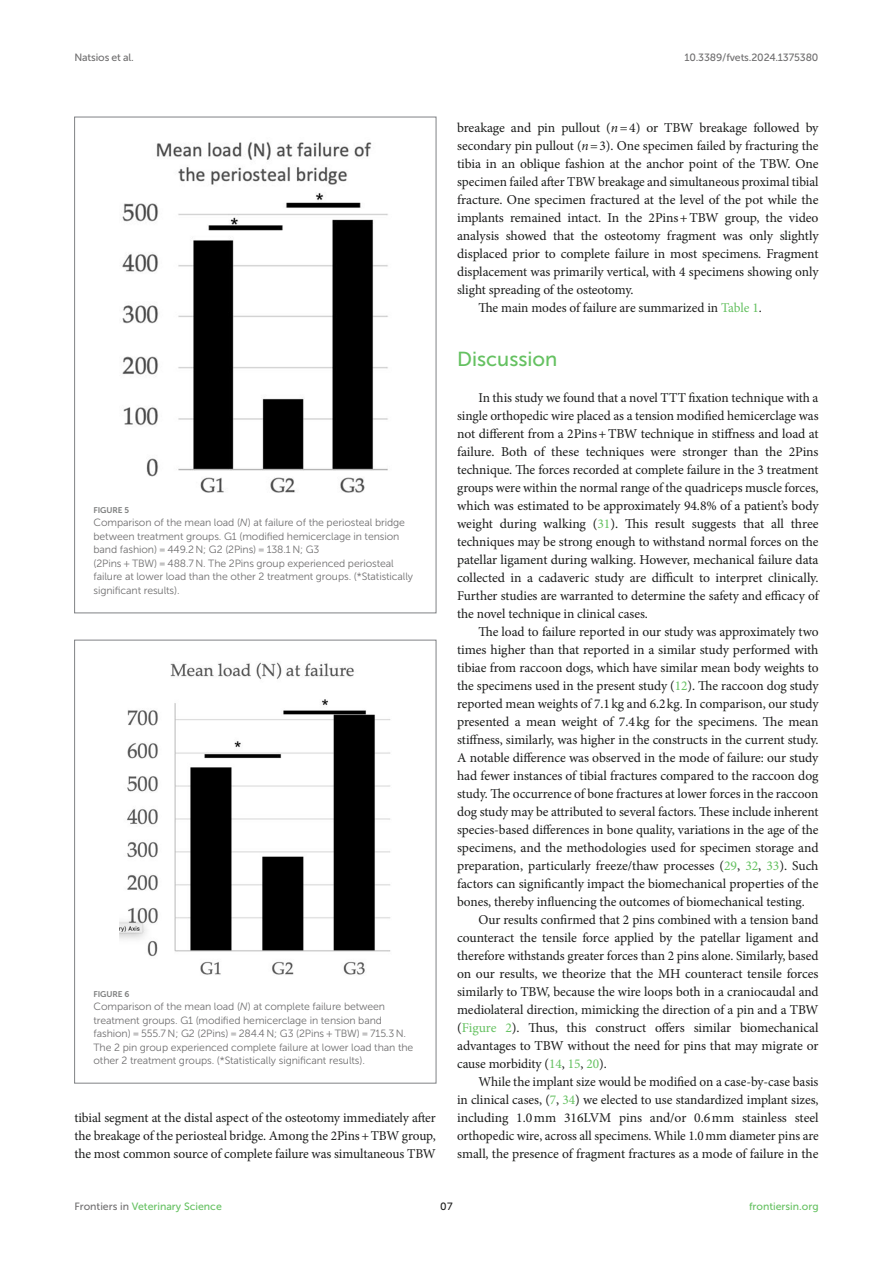
<style>
.page{position:relative;width:893px;height:1263px;background:#fff}
.page>*{position:absolute;margin:0;border:0;box-sizing:border-box;transform-origin:0 0}
.HEAD_1{font:20.25px "Museo Sans 500";color:#65c161}
.TEXT{font:13.5px/18px "Minion Pro";letter-spacing:-.005em;color:#1b1c1b;text-align:justify}
.TEXT_FLUSH{font:13.5px/18px "Minion Pro";letter-spacing:-.005em;color:#1b1c1b;text-align:justify}
.FIG_LEG{font:10.5px/13.5px "Museo Sans 300";letter-spacing:-.01em;color:#706f70}
.t1{font:10.5px "Museo Sans 500";color:#65c161}
.t2{font:10.5px "Museo Sans 500";letter-spacing:-.015em;color:#706f70}
.t3{font:10.5px "Museo Sans 500";color:#1b1c1b}
.FIG_HD{font:8.25px "Museo Sans 700";letter-spacing:-.01em;color:#7e7f7f}
.s1{font-style:italic}
.s2{color:#65c161}
.s3{color:#706f70}
</style>
<div class="page">
<img style="left:122px;top:141px;width:266px;height:352px">
<img style="left:119px;top:662px;width:272px;height:313px">
<p class="t2" style="left:74px;top:51px;width:61px">Natsios et al.</p>
<p class="t2" style="left:684px;top:51px;width:136px">10.3389/fvets.2024.1375380</p>
<p class="FIG_HD" style="left:94px;top:505px;width:37px">FIGURE 5</p>
<p class="FIG_LEG" style="left:94px;top:516px;width:321px">Comparison of the mean load (<span class="s1">N</span>) at failure of the periosteal bridge between treatment groups. G1 (modified hemicerclage in tension band fashion) = 449.2 N; G2 (2Pins) = 138.1 N; G3<br>(2Pins + TBW) = 488.7 N. The 2Pins group experienced periosteal failure at lower load than the other 2 treatment groups. (*Statistically significant results).</p>
<p class="FIG_HD" style="left:94px;top:989px;width:37px">FIGURE 6</p>
<p class="FIG_LEG" style="left:94px;top:1000px;width:321px">Comparison of the mean load (<span class="s1">N</span>) at complete failure between treatment groups. G1 (modified hemicerclage in tension band fashion) = 555.7 N; G2 (2Pins) = 284.4 N; G3 (2Pins + TBW) = 715.3 N.<br>The 2 pin group experienced complete failure at lower load than the other 2 treatment groups. (*Statistically significant results).</p>
<p class="TEXT_FLUSH" style="left:74px;top:1109px;width:363px">tibial segment at the distal aspect of the osteotomy immediately after the breakage of the periosteal bridge. Among the 2Pins+TBW group, the most common source of complete failure was simultaneous TBW</p>
<p class="TEXT_FLUSH" style="left:457px;top:119px;width:363px">breakage and pin pullout (<span class="s1">n</span>=4) or TBW breakage followed by secondary pin pullout (<span class="s1">n</span>=3). One specimen failed by fracturing the tibia in an oblique fashion at the anchor point of the TBW. One specimen failed after TBW breakage and simultaneous proximal tibial fracture. One specimen fractured at the level of the pot while the implants remained intact. In the 2Pins+TBW group, the video analysis showed that the osteotomy fragment was only slightly displaced prior to complete failure in most specimens. Fragment displacement was primarily vertical, with 4 specimens showing only slight spreading of the osteotomy.</p>
<p class="TEXT" style="left:478px;top:299px;width:285px">The main modes of failure are summarized in <span class="s2">Table 1</span>.</p>
<p class="HEAD_1" style="left:457px;top:348px;width:102px">Discussion</p>
<p class="TEXT_FLUSH" style="left:457px;top:389px;width:363px;text-indent:21px">In this study we found that a novel TTT fixation technique with a single orthopedic wire placed as a tension modified hemicerclage was not different from a 2Pins+TBW technique in stiffness and load at failure. Both of these techniques were stronger than the 2Pins technique. The forces recorded at complete failure in the 3 treatment groups were within the normal range of the quadriceps muscle forces, which was estimated to be approximately 94.8% of a patient’s body weight during walking (<span class="s2">31</span>). This result suggests that all three techniques may be strong enough to withstand normal forces on the patellar ligament during walking. However, mechanical failure data collected in a cadaveric study are difficult to interpret clinically.<br>Further studies are warranted to determine the safety and efficacy of the novel technique in clinical cases.</p>
<p class="TEXT" style="left:457px;top:623px;width:363px;text-indent:21px">The load to failure reported in our study was approximately two times higher than that reported in a similar study performed with tibiae from raccoon dogs, which have similar mean body weights to the specimens used in the present study (<span class="s2">12</span>). The raccoon dog study reported mean weights of 7.1kg and 6.2kg. In comparison, our study presented a mean weight of 7.4kg for the specimens. The mean stiffness, similarly, was higher in the constructs in the current study.<br>A notable difference was observed in the mode of failure: our study had fewer instances of tibial fractures compared to the raccoon dog study. The occurrence of bone fractures at lower forces in the raccoon dog study may be attributed to several factors. These include inherent species-based differences in bone quality, variations in the age of the specimens, and the methodologies used for specimen storage and preparation, particularly freeze/thaw processes (<span class="s2">29</span>, <span class="s2">32</span>, <span class="s2">33</span>). Such factors can significantly impact the biomechanical properties of the bones, thereby influencing the outcomes of biomechanical testing.</p>
<p class="TEXT" style="left:457px;top:911px;width:363px;text-indent:21px">Our results confirmed that 2 pins combined with a tension band counteract the tensile force applied by the patellar ligament and therefore withstands greater forces than 2 pins alone. Similarly, based on our results, we theorize that the MH counteract tensile forces similarly to TBW, because the wire loops both in a craniocaudal and mediolateral direction, mimicking the direction of a pin and a TBW (<span class="s2">Figure 2</span>). Thus, this construct offers similar biomechanical advantages to TBW without the need for pins that may migrate or cause morbidity (<span class="s2">14</span>, <span class="s2">15</span>, <span class="s2">20</span>).</p>
<p class="TEXT" style="left:457px;top:1073px;width:363px;text-indent:21px">While the implant size would be modified on a case-by-case basis in clinical cases, (<span class="s2">7</span>, <span class="s2">34</span>) we elected to use standardized implant sizes, including 1.0mm 316LVM pins and/or 0.6mm stainless steel orthopedic wire, across all specimens. While 1.0mm diameter pins are small, the presence of fragment fractures as a mode of failure in the</p>
<p class="t1" style="left:74px;top:1200px;width:149px"><span class="s3">Frontiers in</span> Veterinary Science</p>
<p class="t3" style="left:440px;top:1200px;width:14px">07</p>
<p class="t1" style="left:749px;top:1200px;width:71px">frontiersin.org</p>
</div>
